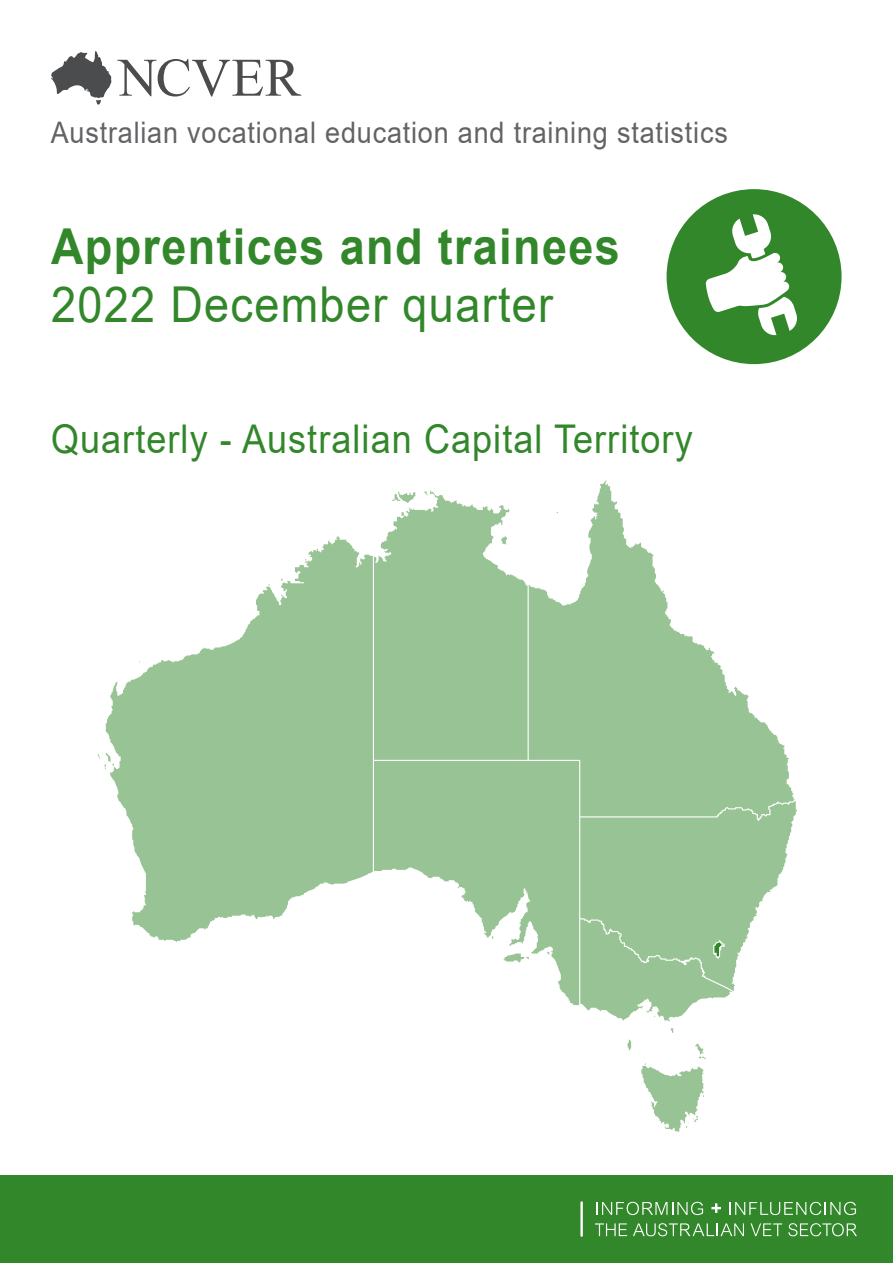
<style>
.page{position:relative;width:893px;height:1263px;background:#fff}
.page>*{position:absolute;margin:0;border:0;box-sizing:border-box;transform-origin:0 0}
.t1{font:700 49.5px "Arial";letter-spacing:.03em;color:#32872a;scale:.91 1}
.t2{font:49.5px "Arial";letter-spacing:.03em;color:#32872a;scale:.91 1}
.t3{font:39.6px "Arial";letter-spacing:.03em;color:#32872a;scale:.91 1}
.t4{font:29.7px "Arial";letter-spacing:.03em;color:#636366;scale:.91 1}
</style>
<div class="page">
<div style="left:0;top:1175px;width:893px;height:88px;background:#32872a"></div>
<svg style="left:529px;top:480px;width:266px;height:339px;fill:#98c394"></svg>
<svg style="left:98px;top:754px;width:8px;height:15px"></svg>
<svg style="left:106px;top:536px;width:267px;height:406px;fill:#98c394"></svg>
<svg style="left:374px;top:488px;width:154px;height:272px;background:#a6cba3"></svg>
<svg style="left:670px;top:1028px;width:4px;height:5px"></svg>
<svg style="left:580px;top:801px;width:217px;height:221px"></svg>
<svg style="left:374px;top:761px;width:205px;height:244px;fill:#98c394"></svg>
<svg style="left:628px;top:1039px;width:3px;height:11px"></svg>
<svg style="left:641px;top:1043px;width:65px;height:89px"></svg>
<svg style="left:51px;top:51px;width:250px;height:54px"></svg>
<svg style="left:596px;top:1202px;width:107px;height:13px"></svg>
<svg style="left:711px;top:1203px;width:10px;height:10px"></svg>
<svg style="left:730px;top:1202px;width:126px;height:13px"></svg>
<svg style="left:595px;top:1223px;width:32px;height:13px"></svg>
<svg style="left:633px;top:1223px;width:111px;height:13px"></svg>
<svg style="left:750px;top:1223px;width:32px;height:13px"></svg>
<svg style="left:788px;top:1223px;width:69px;height:13px"></svg>
<hr style="left:580px;top:1201px;width:3px;height:36px;background:#fff">
<div style="left:667px;top:189px;width:174px;height:175px;background:#32872a;border-radius:50%"></div>
<svg style="left:706px;top:214px;width:91px;height:122px"></svg>
<p class="t4" style="left:51px;top:112px;width:745px">Australian vocational education and training statistics</p>
<p class="t1" style="left:51px;top:211px;width:626px">Apprentices and trainees</p>
<p class="t2" style="left:51px;top:271px;width:553px">2022 December quarter</p>
<p class="t3" style="left:51px;top:411px;width:707px">Quarterly - Australian Capital Territory</p>
</div>
